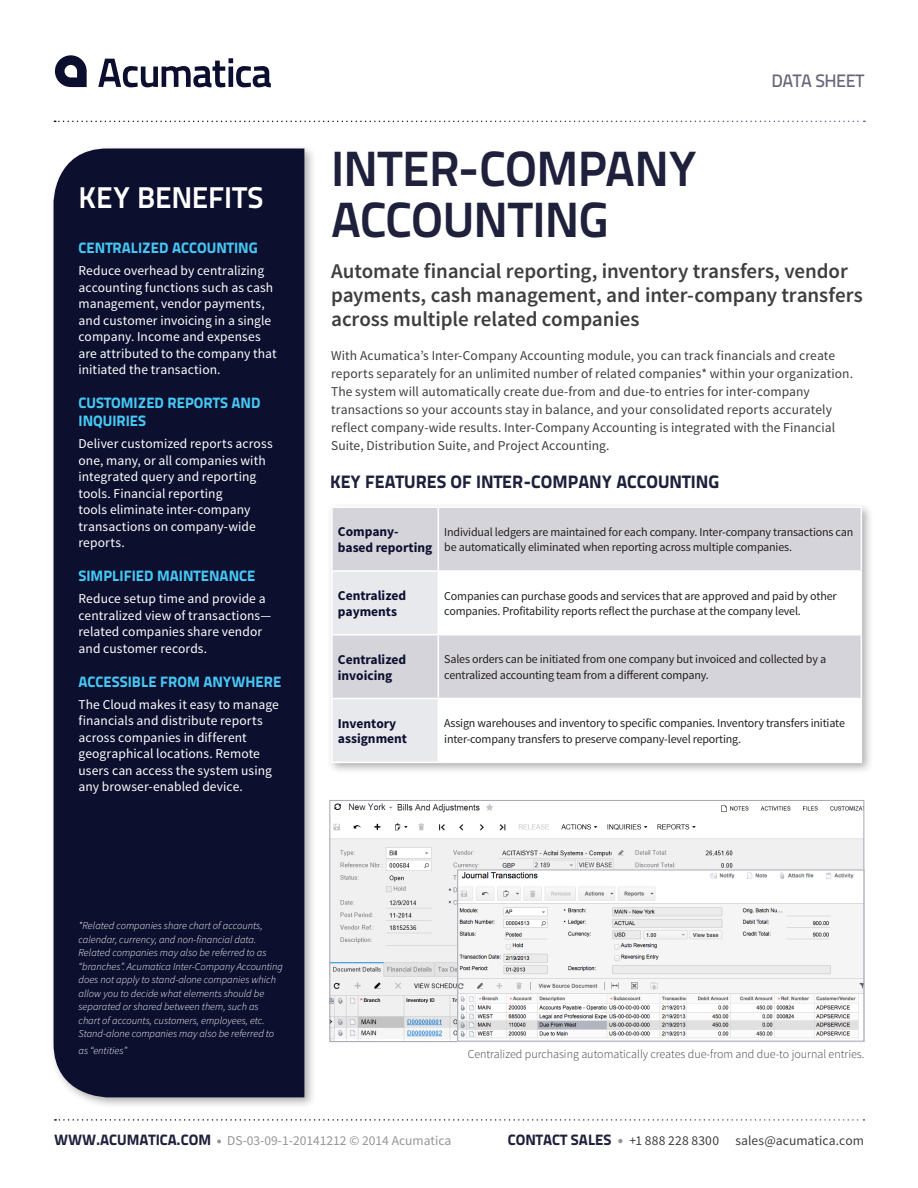
<style>
.page{position:relative;width:918px;height:1188px;background:#fff}
.page>*{position:absolute;margin:0;border:0;box-sizing:border-box;transform-origin:0 0}
.Headline{font:49.5px/51px "Titillium Text 25 L 800 wt";letter-spacing:-.015em;color:#1e203c}
.Sidebar_Header{font:30px "Titillium Text 25 L 800 wt";letter-spacing:-.01em;color:#fff}
.Intro_Text{font:600 21px/24px "Source Sans Pro";letter-spacing:-.005em;color:#3e3e3f}
.Purple_Subhead{font:18px "Titillium Text 25 L 999 wt";color:#1e203c}
.t1{font:18px "Titillium Text 25 L 600 wt";letter-spacing:-.025em;color:#69657a}
.Sidebar_Blue_Subhead{font:15px/18px "Titillium Text 25 L 999 wt";color:#45c8f4}
.Sidebar_Body_Copy{font:13.5px/16.5px "Source Sans Pro";letter-spacing:.005em;color:#fff}
.Body_Copy{font:13.5px/18px "Source Sans Pro";letter-spacing:.005em;color:#3e3e3f}
.Table_Left_Column{font:700 13.5px/15.8px "Source Sans Pro";color:#0d0f2f}
.t2{font:13.5px "Source Sans Pro";color:#939598}
.Table_Right_Column{font:12px/15.8px "Source Sans Pro";letter-spacing:-.015em;color:#231f20}
.Photo_Caption{font:300 12px "Source Sans Pro";color:#3e3e3f}
.Photo_Caption-2{font:italic 300 10.5px/13.5px "Source Sans Pro";color:#fff}
.s1{font-family:"Titillium Text 25 L 999 wt";font-size:15px;color:#1e203c}
.s2{font-weight:900}
.s3{font-weight:900;font-size:15px;color:#939598}
</style>
<div class="page">
<svg style="left:55px;top:55px;width:32px;height:32px"></svg>
<svg style="left:98px;top:58px;width:173px;height:29px"></svg>
<svg style="left:54px;top:121px;width:811px;height:1px"></svg>
<svg style="left:55px;top:1119px;width:809px;height:2px"></svg>
<div style="left:49px;top:144px;width:267px;height:966px;background:#231f20;opacity:.35"></div>
<div style="left:54px;top:148px;width:250px;height:949px;background:#0d0f2f"></div>
<div style="left:327px;top:502px;width:547px;height:273px;background:#231f20;opacity:.35"></div>
<div style="left:333px;top:508px;width:528px;height:62px;background:#d5d4db"></div>
<svg style="left:333px;top:572px;width:105px;height:190px;background:#e1e2e7"></svg>
<svg style="left:439px;top:572px;width:422px;height:190px"></svg>
<hr style="left:331px;top:572px;width:2px;height:62px;background:#fff">
<hr style="left:438px;top:572px;width:1px;height:62px;background:#fff">
<hr style="left:861px;top:572px;width:1px;height:62px;background:#fff">
<hr style="left:331px;top:634px;width:107px;height:2px;background:#fff">
<hr style="left:331px;top:636px;width:2px;height:62px;background:#fff">
<hr style="left:438px;top:634px;width:424px;height:2px;background:#fff">
<hr style="left:438px;top:636px;width:1px;height:62px;background:#fff">
<hr style="left:861px;top:636px;width:1px;height:62px;background:#fff">
<hr style="left:331px;top:698px;width:107px;height:1px;background:#fff">
<hr style="left:331px;top:699px;width:2px;height:63px;background:#fff">
<hr style="left:438px;top:698px;width:424px;height:1px;background:#fff">
<hr style="left:438px;top:699px;width:1px;height:63px;background:#fff">
<hr style="left:861px;top:699px;width:1px;height:63px;background:#fff">
<hr style="left:331px;top:506px;width:107px;height:2px;background:#fff">
<hr style="left:331px;top:508px;width:2px;height:62px;background:#fff">
<hr style="left:438px;top:506px;width:424px;height:2px;background:#fff">
<hr style="left:438px;top:508px;width:1px;height:62px;background:#fff">
<hr style="left:861px;top:508px;width:1px;height:62px;background:#fff">
<hr style="left:331px;top:570px;width:107px;height:2px;background:#fff">
<hr style="left:438px;top:570px;width:424px;height:2px;background:#fff">
<hr style="left:331px;top:762px;width:107px;height:1px;background:#fff">
<hr style="left:438px;top:762px;width:424px;height:1px;background:#fff">
<img style="left:332px;top:803px;width:530px;height:237px">
<img style="left:460px;top:872px;width:402px;height:167px">
<div style="left:458px;top:870px;width:406px;height:171px;border:1px solid #a6a3b1"></div>
<p class="Sidebar_Header" style="left:79px;top:175px;width:186px">KEY BENEFITS</p>
<p class="Sidebar_Blue_Subhead" style="left:79px;top:238px;width:181px">CENTRALIZED ACCOUNTING</p>
<p class="Sidebar_Body_Copy" style="left:79px;top:263px;width:200px">Reduce overhead by centralizing accounting functions such as cash management, vendor payments, and customer invoicing in a single company. Income and expenses are attributed to the company that initiated the transaction.</p>
<p class="Sidebar_Blue_Subhead" style="left:79px;top:393px;width:183px">CUSTOMIZED REPORTS AND<br>INQUIRIES</p>
<p class="Sidebar_Body_Copy" style="left:79px;top:436px;width:196px">Deliver customized reports across one, many, or all companies with integrated query and reporting tools. Financial reporting<br>tools eliminate inter-company transactions on company-wide reports.</p>
<p class="Sidebar_Blue_Subhead" style="left:79px;top:566px;width:179px">SIMPLIFIED MAINTENANCE</p>
<p class="Sidebar_Body_Copy" style="left:79px;top:591px;width:194px">Reduce setup time and provide a centralized view of transactions— related companies share vendor and customer records.</p>
<p class="Sidebar_Blue_Subhead" style="left:79px;top:672px;width:204px">ACCESSIBLE FROM ANYWHERE</p>
<p class="Sidebar_Body_Copy" style="left:79px;top:696px;width:202px">The Cloud makes it easy to manage financials and distribute reports across companies in different geographical locations. Remote users can access the system using any browser-enabled device.</p>
<h3 class="t1" style="left:771px;top:67px;width:95px">DATA SHEET</h3>
<p class="Headline" style="left:331px;top:140px;width:367px">INTER-COMPANY<br>ACCOUNTING</p>
<p class="Intro_Text" style="left:331px;top:259px;width:533px">Automate financial reporting, inventory transfers, vendor payments, cash management, and inter-company transfers across multiple related companies</p>
<p class="Body_Copy" style="left:331px;top:347px;width:523px">With Acumatica’s Inter-Company Accounting module, you can track financials and create reports separately for an unlimited number of related companies* within your organization.<br>The system will automatically create due-from and due-to entries for inter-company transactions so your accounts stay in balance, and your consolidated reports accurately reflect company-wide results. Inter-Company Accounting is integrated with the Financial Suite, Distribution Suite, and Project Accounting.</p>
<p class="Purple_Subhead" style="left:330px;top:467px;width:391px">KEY FEATURES OF INTER-COMPANY ACCOUNTING</p>
<p class="Table_Left_Column" style="left:338px;top:524px;width:96px">Company&shy;based reporting</p>
<p class="Table_Right_Column" style="left:444px;top:524px;width:410px">Individual ledgers are maintained for each company. Inter-company transactions can be automatically eliminated when reporting across multiple companies.</p>
<p class="Table_Left_Column" style="left:338px;top:588px;width:70px">Centralized payments</p>
<p class="Table_Right_Column" style="left:444px;top:588px;width:394px">Companies can purchase goods and services that are approved and paid by other companies. Profitability reports reflect the purchase at the company level.</p>
<p class="Table_Left_Column" style="left:338px;top:652px;width:70px">Centralized invoicing</p>
<p class="Table_Right_Column" style="left:444px;top:652px;width:383px">Sales orders can be initiated from one company but invoiced and collected by a centralized accounting team from a different company.</p>
<p class="Table_Left_Column" style="left:338px;top:716px;width:71px">Inventory assignment</p>
<p class="Table_Right_Column" style="left:444px;top:715px;width:402px">Assign warehouses and inventory to specific companies. Inventory transfers initiate inter-company transfers to preserve company-level reporting.</p>
<p class="Photo_Caption-2" style="left:79px;top:919px;width:206px">*Related companies share chart of accounts, calendar, currency, and non-financial data.<br>Related companies may also be referred to as “branches”. Acumatica Inter-Company Accounting does not apply to stand-alone companies which allow you to decide what elements should be separated or shared between them, such as chart of accounts, customers, employees, etc.<br>Stand-alone companies may also be referred to</p>
<p class="Photo_Caption-2" style="left:79px;top:1043px;width:50px">as “entities”</p>
<p class="Photo_Caption" style="left:468px;top:1046px;width:398px">Centralized purchasing automatically creates due-from and due-to journal entries.</p>
<p class="t2" style="left:54px;top:1132px;width:399px"><span class="s1">WWW.ACUMATICA.COM</span> <span class="s2">•</span> DS-03-09-1-20141212 © 2014 Acumatica</p>
<p class="Body_Copy" style="left:508px;top:1132px;width:358px"><span class="s1">CONTACT SALES</span> <span class="s3">•</span> +1 888 228 8300 sales@acumatica.com</p>
</div>
